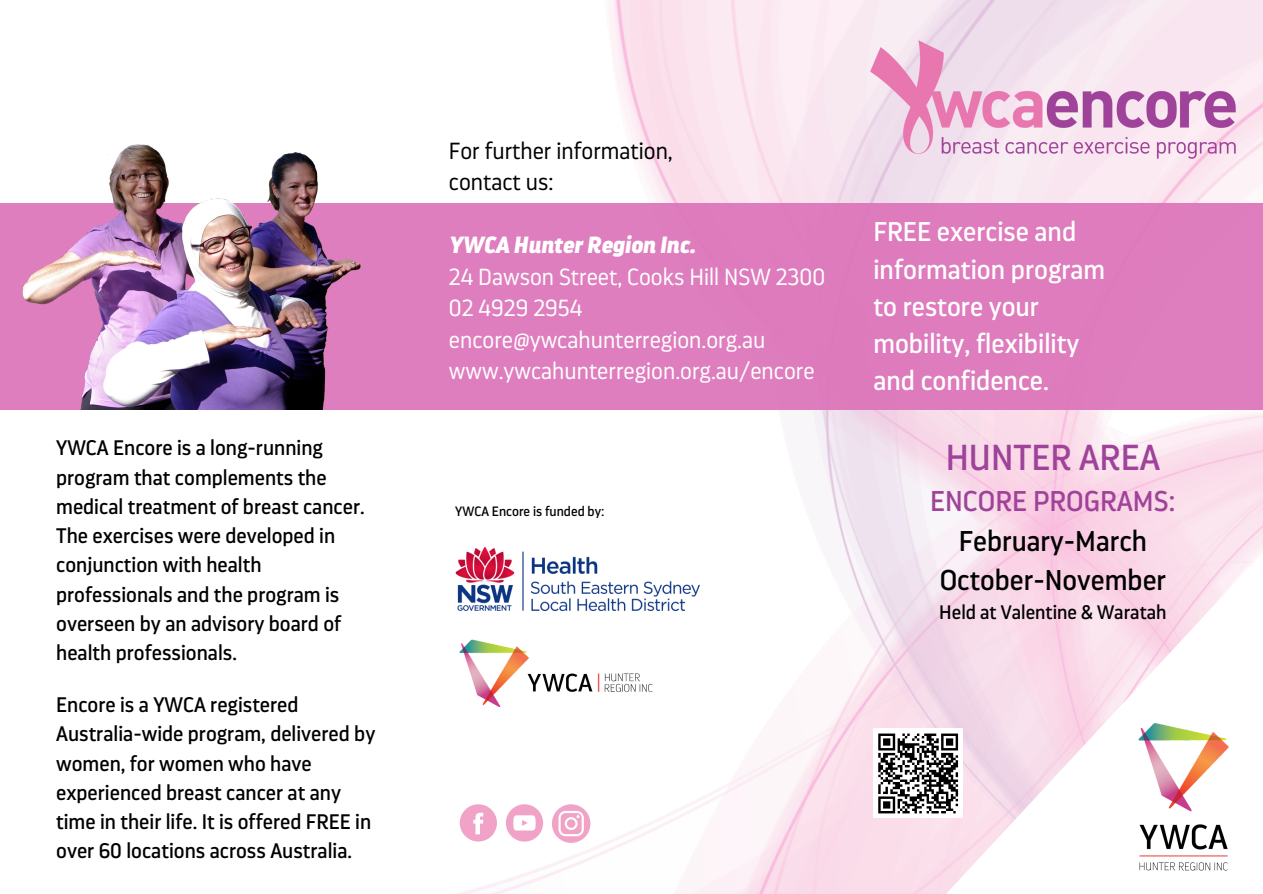
<style>
.page{position:relative;width:1263px;height:894px;background:#fff}
.page>*{position:absolute;margin:0;border:0;box-sizing:border-box;transform-origin:0 0}
.t1{font:36px "Darwin Pro";color:#9e4399}
.t2{font:28.5px/39.3px "Darwin Pro";color:#000;text-align:center}
.t3{font:27px/37.2px "Darwin Pro";color:#fff}
.t4{font:300 23.25px/31.5px "Darwin Pro";color:#fff}
.t5{font:300 23.25px/31.5px "Darwin Pro";color:#000}
.t6{font:21px/29.2px "Darwin Pro";color:#000}
.t7{font:19.5px "Darwin Pro";color:#000}
.t8{font:13.5px "Darwin Pro";color:#000}
.s1{font-weight:900;font-style:italic}
.s2{color:#9e4399}
</style>
<div class="page">
<img style="left:399px;top:0;width:864px;height:893px">
<svg style="left:904px;top:464px;width:359px;height:429px"></svg>
<img style="left:1138px;top:723px;width:90px;height:147px">
<div style="left:0;top:204px;width:1263px;height:206px;background:#de7dbe"></div>
<img style="left:864px;top:35px;width:377px;height:129px">
<img style="left:455px;top:546px;width:244px;height:64px">
<div style="left:873px;top:728px;width:90px;height:90px;background:#fff"></div>
<svg style="left:878px;top:733px;width:81px;height:81px"></svg>
<svg style="left:460px;top:804px;width:37px;height:37px"></svg>
<svg style="left:552px;top:804px;width:38px;height:38px"></svg>
<svg style="left:506px;top:804px;width:37px;height:37px"></svg>
<img style="left:460px;top:639px;width:192px;height:67px">
<img style="left:0;top:144px;width:399px;height:265px">
<p class="t6" style="left:56px;top:434px;width:310px">YWCA Encore is a long-running program that complements the medical treatment of breast cancer.<br>The exercises were developed in conjunction with health professionals and the program is overseen by an advisory board of health professionals.</p>
<p class="t6" style="left:56px;top:690px;width:321px">Encore is a YWCA registered Australia-wide program, delivered by women, for women who have experienced breast cancer at any time in their life. It is offered FREE in over 60 locations across Australia.</p>
<h2 class="t5" style="left:449px;top:135px;width:225px">For further information, contact us:</h2>
<p class="t4" style="left:449px;top:230px;width:378px"><span class="s1">YWCA Hunter Region Inc.<br></span>24 Dawson Street, Cooks Hill NSW 2300<br>02 4929 2954 encore@ywcahunterregion.org.au www.ywcahunterregion.org.au/encore</p>
<h2 class="t8" style="left:455px;top:504px;width:151px">YWCA Encore is funded by:</h2>
<p class="t3" style="left:873px;top:214px;width:233px">FREE exercise and information program to restore your mobility, flexibility and confidence.</p>
<p class="t1" style="left:946px;top:440px;width:216px">HUNTER AREA</p>
<p class="t2" style="left:930px;top:482px;width:247px"><span class="s2">ENCORE PROGRAMS:<br></span>February-March<br>October-November</p>
<p class="t7" style="left:939px;top:603px;width:229px">Held at Valentine &amp; Waratah</p>
</div>
